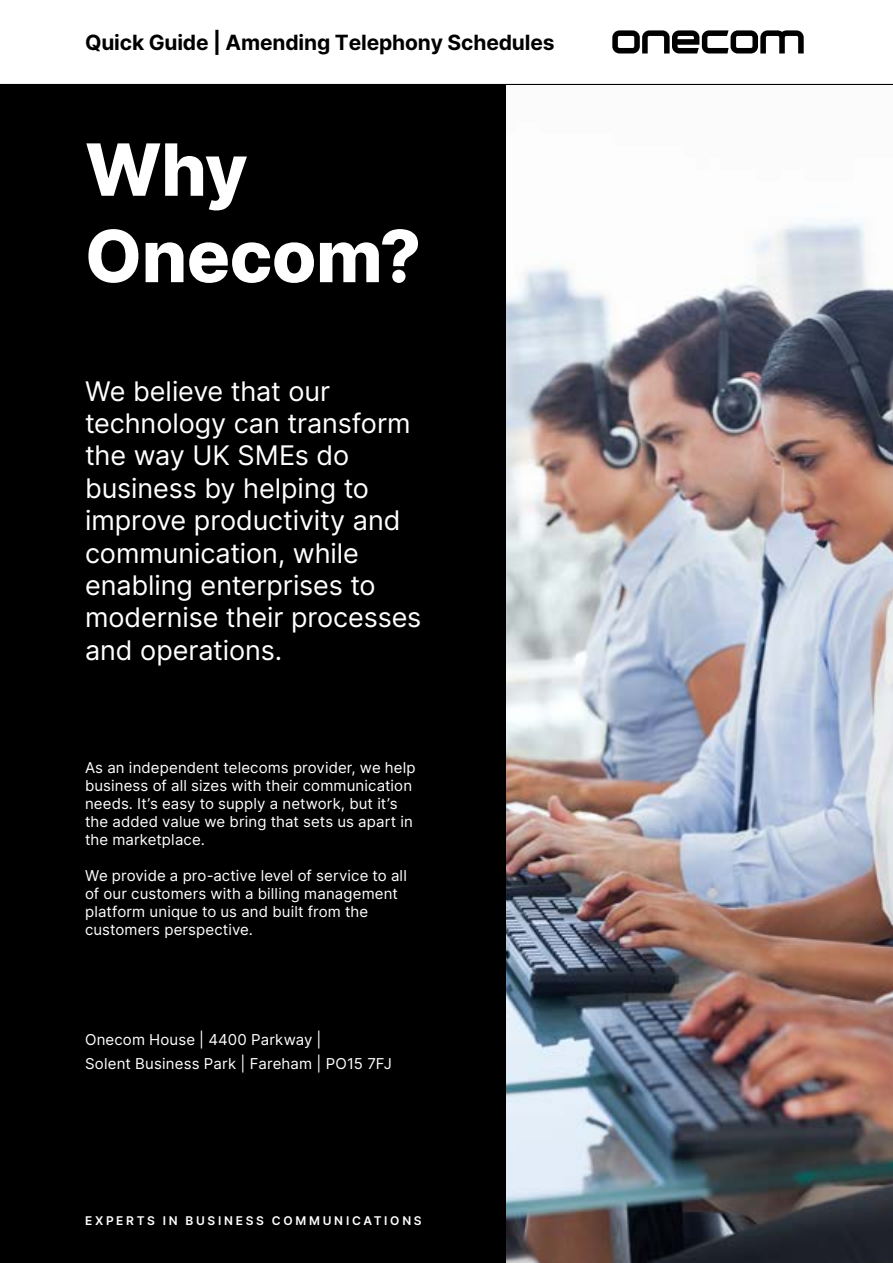
<style>
.page{position:relative;width:893px;height:1263px;background:#fff}
.page>*{position:absolute;margin:0;border:0;box-sizing:border-box;transform-origin:0 0}
.t1{font:800 72px/86.4px "Inter";letter-spacing:-.005em;color:#fff}
.t2{font:27px/32.4px "Inter";letter-spacing:-.005em;color:#fff}
.t3{font:700 21px "Inter";letter-spacing:-.005em;color:#000}
.t4{font:15px/18px "Inter";letter-spacing:.01em;color:#fff}
.t5{font:600 12px "Inter";letter-spacing:.225em;color:#fff}
</style>
<div class="page">
<hr style="left:0;top:84px;width:893px;height:1px;background:#000">
<svg style="left:612px;top:30px;width:192px;height:23px"></svg>
<div style="left:0;top:1178px;width:893px;height:85px;background:#000"></div>
<div style="left:0;top:85px;width:506px;height:1096px;background:#000"></div>
<img style="left:506px;top:220px;width:387px;height:1043px">
<h3 class="t3" style="left:85px;top:27px;width:471px">Quick Guide | Amending Telephony Schedules</h3>
<h1 class="t1" style="left:85px;top:125px;width:338px">Why<br>Onecom?</h1>
<h2 class="t2" style="left:85px;top:374px;width:338px">We believe that our technology can transform the way UK SMEs do business by helping to improve productivity and communication, while enabling enterprises to modernise their processes and operations.</h2>
<p class="t4" style="left:85px;top:758px;width:332px">As an independent telecoms provider, we help business of all sizes with their communication needs. It’s easy to supply a network, but it’s the added value we bring that sets us apart in the marketplace.</p>
<p class="t4" style="left:85px;top:866px;width:323px">We provide a pro-active level of service to all of our customers with a billing management platform unique to us and built from the customers perspective.</p>
<p class="t4" style="left:85px;top:1027px;width:308px;line-height:24px">Onecom House | 4400 Parkway |<br>Solent Business Park | Fareham | PO15 7FJ</p>
<p class="t5" style="left:85px;top:1212px;width:338px">EXPERTS IN BUSINESS COMMUNICATIONS</p>
</div>
